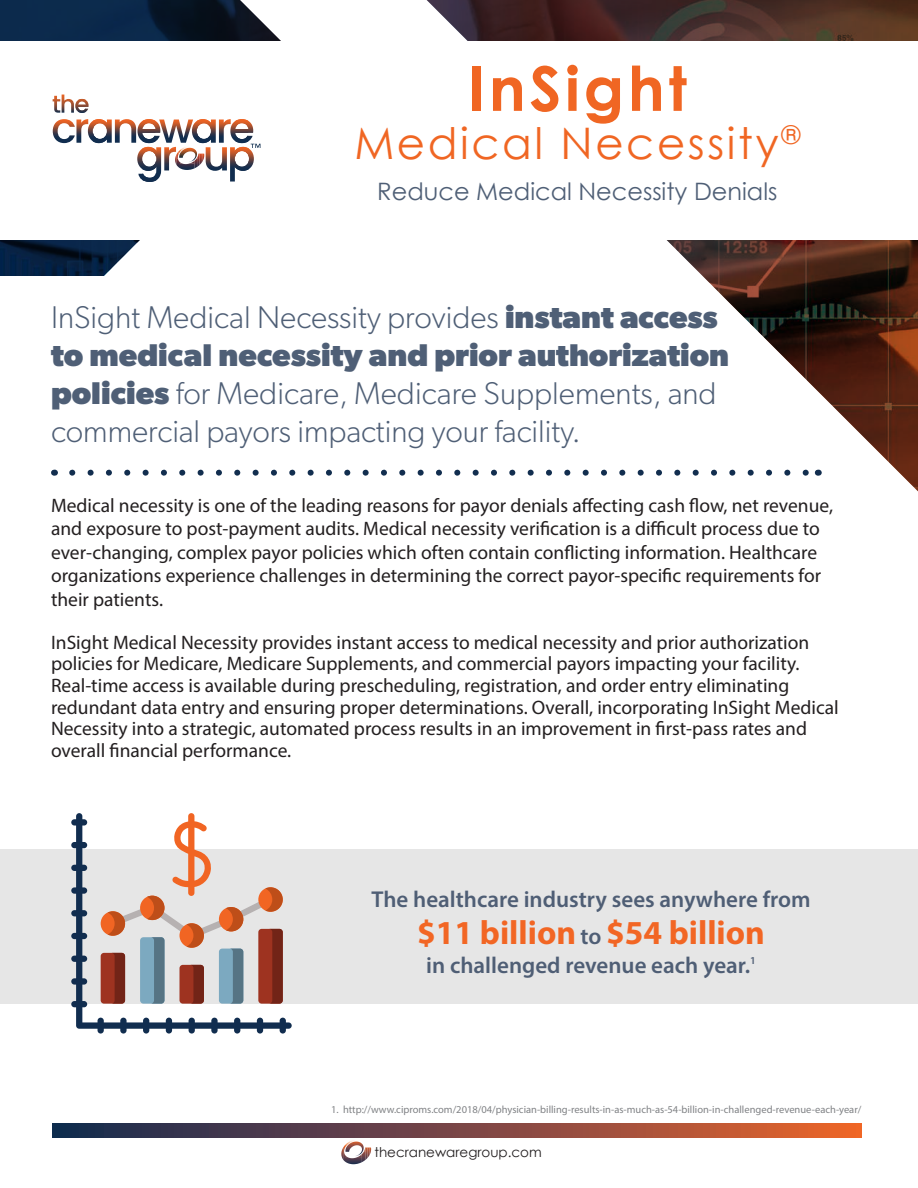
<style>
.page{position:relative;width:918px;height:1188px;background:#fff}
.page>*{position:absolute;margin:0;border:0;box-sizing:border-box;transform-origin:0 0}
.t1{font:700 61.5px "Century Gothic";letter-spacing:.06em;color:#f06623}
.t2{font:43.5px "Century Gothic";letter-spacing:.06em;color:#f06623}
.t3{font:700 33.6px "Myriad Pro";color:#f26624}
.t4{font:300 31.5px/37.8px "Gibson";color:#4f5f76}
.t5{font:24px "Century Gothic";color:#4f5f76}
.t6{font:600 22.95px "Myriad Pro";color:#4f5e75}
.t7{font:19.5px/21.6px "Myriad Pro";color:#231f20}
.t8{font:13.5px "Century Gothic";color:#231f20}
.t9{font:10.5px "Myriad Pro";color:#808285}
.s1{font-weight:700}
.s2{font-weight:600;font-size:22.95px;color:#4f5e75}
</style>
<div class="page">
<div style="left:0;top:849px;width:918px;height:155px;background:#e6e6e6"></div>
<svg style="left:71px;top:813px;width:221px;height:221px"></svg>
<svg style="left:101px;top:813px;width:182px;height:191px"></svg>
<img style="left:0;top:0;width:918px;height:491px">
<img style="left:346px;top:1162px;width:16px;height:2px">
<svg style="left:341px;top:1140px;width:30px;height:22px"></svg>
<img style="left:345px;top:1142px;width:19px;height:15px">
<svg style="left:53px;top:1123px;width:808px;height:15px;background:#7c4641"></svg>
<div style="left:0;top:41px;width:918px;height:199px;background:#fff"></div>
<div style="left:0;top:276px;width:614px;height:155px;background:#fff"></div>
<img style="left:137px;top:147px;width:24px;height:35px">
<img style="left:164px;top:147px;width:11px;height:23px">
<img style="left:180px;top:168px;width:15px;height:2px">
<svg style="left:175px;top:146px;width:29px;height:22px"></svg>
<img style="left:179px;top:148px;width:18px;height:15px">
<img style="left:206px;top:147px;width:21px;height:24px">
<img style="left:230px;top:147px;width:24px;height:35px">
<svg style="left:251px;top:144px;width:9px;height:4px"></svg>
<img style="left:53px;top:119px;width:59px;height:24px">
<img style="left:93px;top:119px;width:14px;height:24px">
<img style="left:115px;top:119px;width:101px;height:24px">
<img style="left:143px;top:119px;width:12px;height:24px">
<img style="left:197px;top:119px;width:14px;height:24px">
<img style="left:219px;top:119px;width:34px;height:24px">
<img style="left:235px;top:119px;width:13px;height:24px">
<img style="left:53px;top:96px;width:7px;height:17px">
<img style="left:62px;top:95px;width:12px;height:18px">
<img style="left:75px;top:99px;width:14px;height:14px">
<svg style="left:72px;top:470px;width:737px;height:6px"></svg>
<h1 class="t1" style="left:468px;top:42px;width:220px">InSight</h1>
<h2 class="t2" style="left:354px;top:113px;width:448px">Medical Necessity<sup>®</sup></h2>
<p class="t5" style="left:377px;top:175px;width:402px">Reduce Medical Necessity Denials</p>
<h3 class="t4" style="left:51px;top:298px;width:680px">InSight Medical Necessity provides <span class="s1">instant access to medical necessity and prior authorization policies</span> for Medicare, Medicare Supplements, and commercial payors impacting your facility.</h3>
<p class="t7" style="left:51px;top:493px;width:784px;line-height:23.4px">Medical necessity is one of the leading reasons for payor denials affecting cash flow, net revenue, and exposure to post-payment audits. Medical necessity verification is a difficult process due to ever-changing, complex payor policies which often contain conflicting information. Healthcare organizations experience challenges in determining the correct payor-specific requirements for their patients.</p>
<p class="t7" style="left:51px;top:631px;width:789px">InSight Medical Necessity provides instant access to medical necessity and prior authorization policies for Medicare, Medicare Supplements, and commercial payors impacting your facility.<br>Real-time access is available during prescheduling, registration, and order entry eliminating redundant data entry and ensuring proper determinations. Overall, incorporating InSight Medical Necessity into a strategic, automated process results in an improvement in first-pass rates and overall financial performance.</p>
<p class="t6" style="left:372px;top:885px;width:441px">The healthcare industry sees anywhere from</p>
<h3 class="t3" style="left:417px;top:911px;width:349px">$11 billion <span class="s2">to</span> $54 billion</h3>
<p class="t6" style="left:426px;top:950px;width:331px">in challenged revenue each year.<sup>1</sup></p>
<p class="t9" style="left:331px;top:1103px;width:532px">1. http://www.ciproms.com/2018/04/physician-billing-results-in-as-much-as-54-billion-in-challenged-revenue-each-year/</p>
<p class="t8" style="left:374px;top:1143px;width:169px">thecranewaregroup.com</p>
</div>
